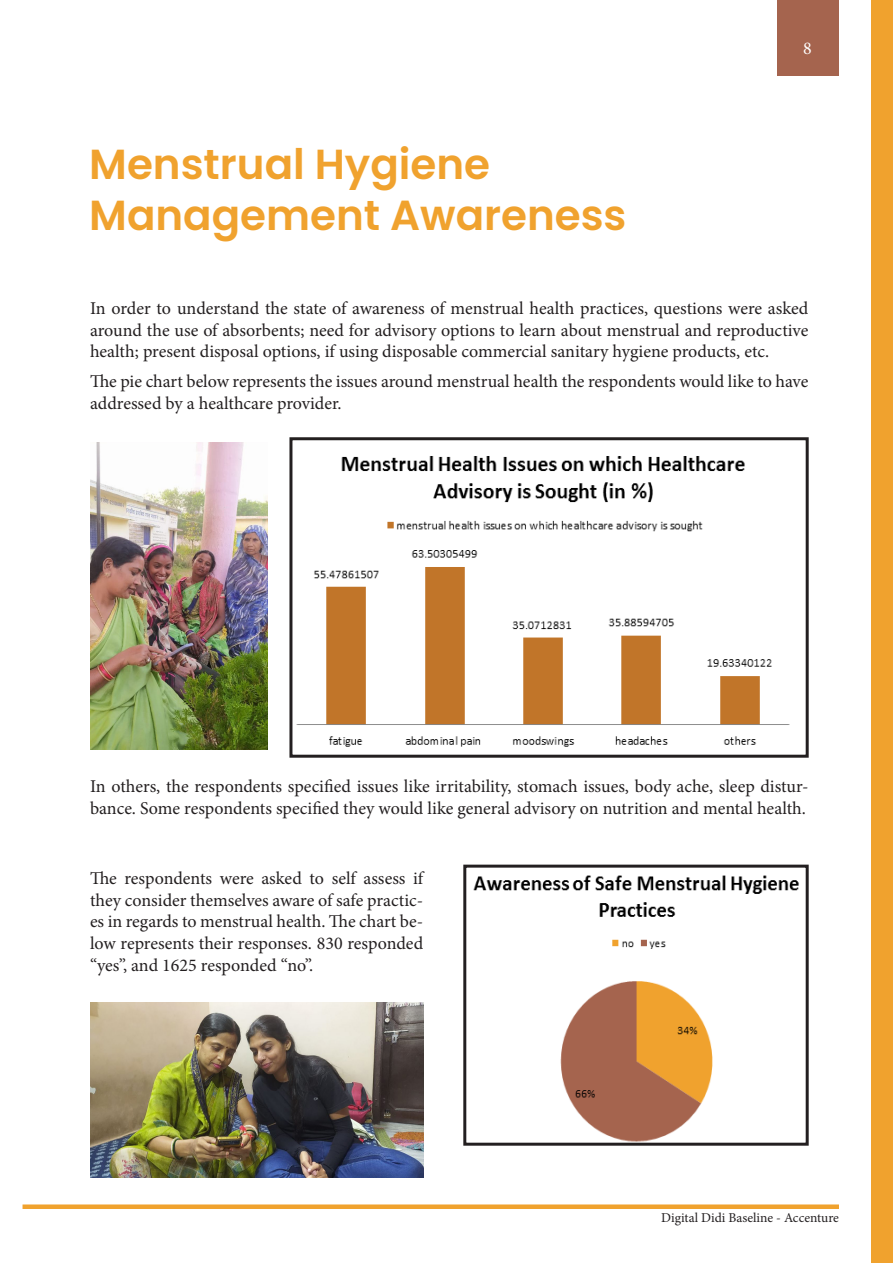
<style>
.page{position:relative;width:893px;height:1263px;background:#fff}
.page>*{position:absolute;margin:0;border:0;box-sizing:border-box;transform-origin:0 0}
.t1{font:600 42px/50.4px "Poppins";color:#f0a22e}
.t2{font:18px/21.6px "Minion Pro";color:#231f20;text-align:justify}
.t3{font:18px "Minion Pro";color:#fff}
.t4{font:13.5px "Minion Pro";color:#231f20}
</style>
<div class="page">
<div style="left:871px;top:0;width:22px;height:1263px;background:#f0a22e"></div>
<div style="left:778px;top:0;width:61px;height:75px;background:#a5644e"></div>
<div style="left:23px;top:1204px;width:816px;height:5px;background:#f0a22e"></div>
<img style="left:296px;top:456px;width:494px;height:291px">
<img style="left:473px;top:875px;width:326px;height:267px">
<img style="left:90px;top:443px;width:178px;height:307px">
<img style="left:90px;top:1002px;width:333px;height:175px">
<div style="left:463px;top:865px;width:346px;height:281px;border:3px solid #231f20"></div>
<div style="left:289px;top:437px;width:520px;height:321px;border:3px solid #231f20"></div>
<p class="t1" style="left:89px;top:139px;width:539px">Menstrual Hygiene<br>Management Awareness</p>
<p class="t3" style="left:803px;top:36px;width:10px">8</p>
<p class="t2" style="left:90px;top:297px;width:720px">In order to understand the state of awareness of menstrual health practices, questions were asked around the use of absorbents; need for advisory options to learn about menstrual and reproductive health; present disposal options, if using disposable commercial sanitary hygiene products, etc.</p>
<p class="t2" style="left:90px;top:371px;width:720px">The pie chart below represents the issues around menstrual health the respondents would like to have addressed by a healthcare provider.</p>
<p class="t2" style="left:90px;top:775px;width:720px">In others, the respondents specified issues like irritability, stomach issues, body ache, sleep distur&shy;bance. Some respondents specified they would like general advisory on nutrition and mental health.</p>
<p class="t2" style="left:90px;top:868px;width:335px">The respondents were asked to self assess if they consider themselves aware of safe practic&shy;es in regards to menstrual health. The chart be&shy;low represents their responses. 830 responded “yes”, and 1625 responded “no”.</p>
<p class="t4" style="left:661px;top:1209px;width:179px">Digital Didi Baseline - Accenture</p>
</div>
